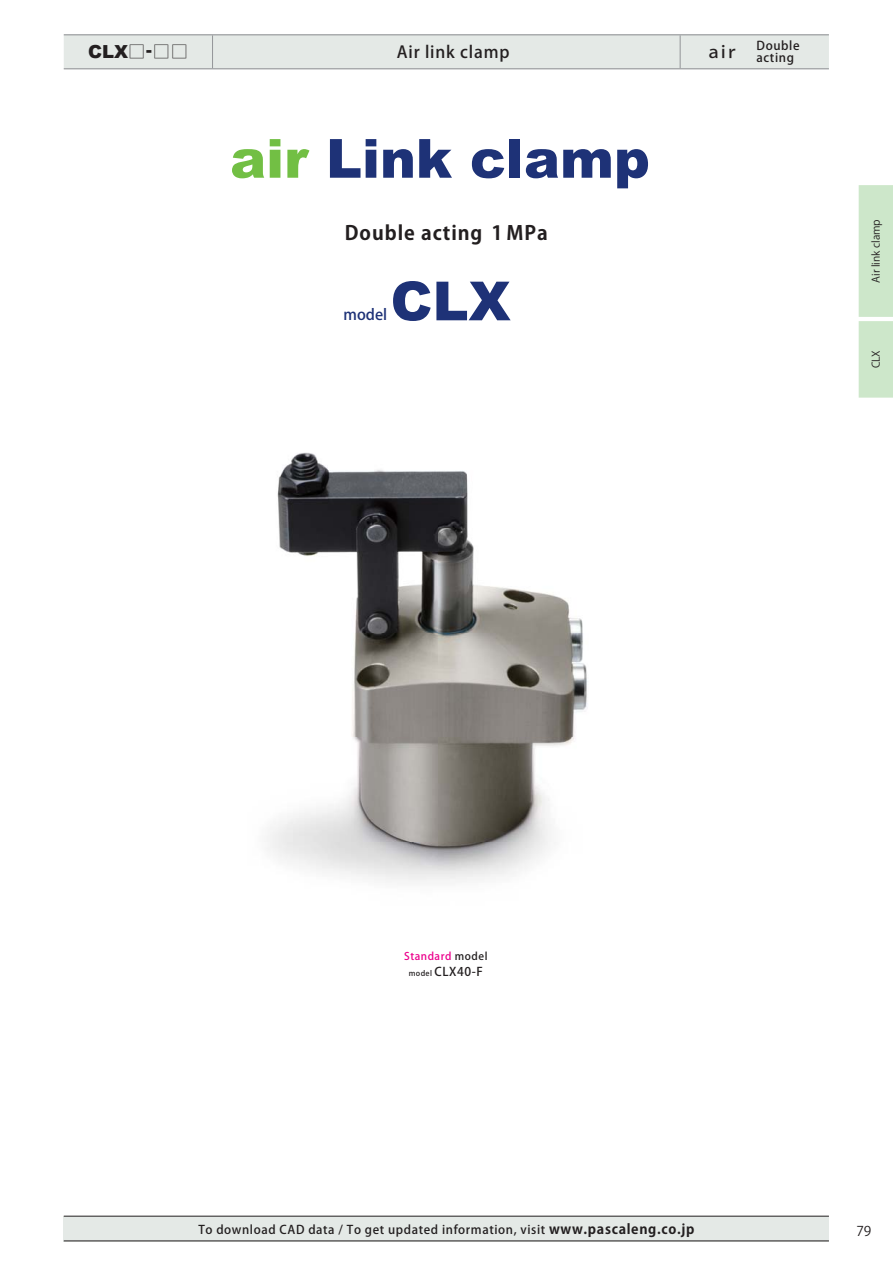
<style>
.page{position:relative;width:893px;height:1263px;background:#fff}
.page>*{position:absolute;margin:0;border:0;box-sizing:border-box;transform-origin:0 0}
.t1{font:900 54px "Arial";color:#1e3277}
.t2{font:19.5px "Koz Go Pro Bold 90 msp RKSJ H";letter-spacing:.05em;color:#231f20}
.t3{font:900 18px "Arial";color:#231f20}
.t4{font:16.5px "Koz Go Pro Medium 90 msp RKSJ H";letter-spacing:.05em;color:#231f20}
.t5{font:15px "Koz Go Pro Medium 90 msp RKSJ H";color:#1e3277}
.t6{font:13.5px "Koz Go Pro Regular 90 msp RKSJ H";color:#231f20}
.t7{font:12px/12px "Koz Go Pro Medium 90 msp RKSJ H";letter-spacing:.05em;color:#231f20}
.t8{font:10.5px "Koz Go Pro Regular 90 msp RKSJ H";color:#231f20}
.t9{font:10.5px "Koz Go Pro Medium 90 msp RKSJ H";letter-spacing:.05em;color:#ec008c}
.s1{font-family:"Koz Go Pro Extra Light 90 msp RKSJ H";font-weight:400;font-size:17.25px}
.s2{font-size:17.25px}
.s3{color:#72bf44}
.s4{color:#231f20}
.s5{font-size:7.5px}
.s6{font-family:"Koz Go Pro Bold 90 msp RKSJ H";font-size:13.5px}
</style>
<div class="page">
<div style="left:64px;top:1216px;width:765px;height:25px;background:#e4e9e6"></div>
<hr style="left:64px;top:1216px;width:765px;height:1px;background:#231f20">
<hr style="left:64px;top:1241px;width:765px;height:1px;background:#231f20">
<div style="left:64px;top:35px;width:765px;height:33px;background:#e4e9e6"></div>
<hr style="left:212px;top:35px;width:1px;height:33px;background:#939598">
<hr style="left:680px;top:35px;width:1px;height:33px;background:#939598">
<hr style="left:64px;top:34px;width:765px;height:1px;background:#939598">
<hr style="left:64px;top:68px;width:765px;height:1px;background:#939598">
<div style="left:859px;top:185px;width:34px;height:213px;background:#cde7ca"></div>
<img style="left:267px;top:452px;width:321px;height:430px">
<h3 class="t3" style="left:88px;top:38px;width:102px">CLX<span class="s1">□</span><span class="s2">-</span><span class="s1">□□</span></h3>
<h3 class="t4" style="left:397px;top:46px;width:114px">Air link clamp</h3>
<h3 class="t4" style="left:706px;top:46px;width:52px">ａｉｒ　</h3>
<p class="t7" style="left:756px;top:41px;width:45px">Double acting</p>
<h1 class="t1" style="left:230px;top:118px;width:421px"><span class="s3">air</span> Link clamp</h1>
<h2 class="t2" style="left:345px;top:226px;width:205px">Double acting 1 MPa</h2>
<h1 class="t1" style="left:390px;top:261px;width:122px">CLX</h1>
<p class="t5" style="left:344px;top:309px;width:45px">model</p>
<p class="t8" style="left:872px;top:283px;width:65px;rotate:-90deg">Air link clamp</p>
<p class="t8" style="left:872px;top:368px;width:20px;rotate:-90deg">CLX</p>
<p class="t9" style="left:404px;top:952px;width:85px">Standard <span class="s4">model</span></p>
<p class="t7" style="left:409px;top:967px;width:76px"><span class="s5">model</span> CLX40-F</p>
<p class="t7" style="left:198px;top:1225px;width:497px">To download CAD data / To get updated information, visit <span class="s6">www.pascaleng.co.jp</span></p>
<p class="t6" style="left:856px;top:1226px;width:16px">79</p>
</div>
